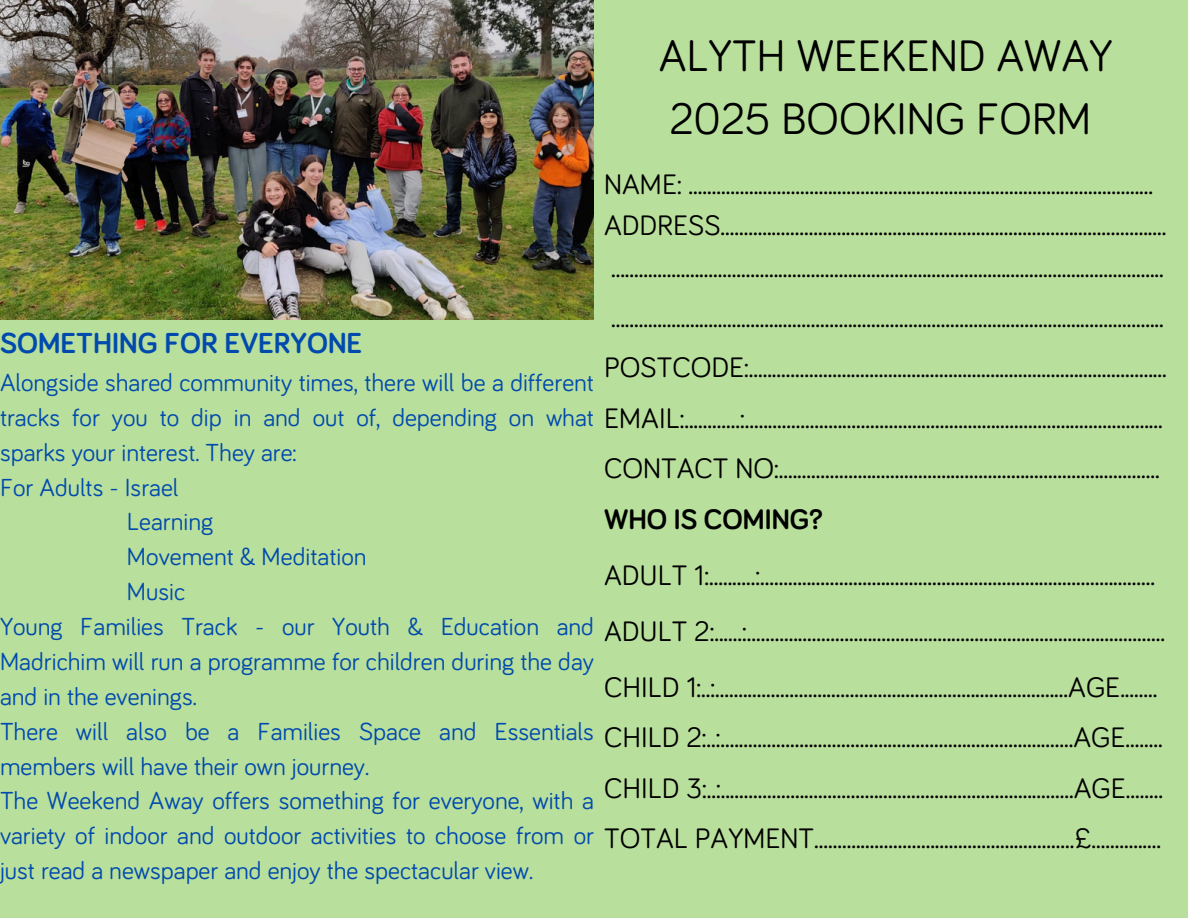
<style>
.page{position:relative;width:1188px;height:918px;background:#b9df9c}
.page>*{position:absolute;margin:0;border:0;box-sizing:border-box;transform-origin:0 0}
.t1{font:45.45px/63px "Bariol";color:#000}
.t2{font:700 29.85px "Bariol";color:#004aad}
.t3{font:29.1px "Bariol";color:#000}
.t4{font:700 29.1px "Bariol";color:#000}
.t5{font:25.35px/34.8px "Bariol";color:#004aad;text-align:justify}
</style>
<div class="page">
<img style="left:0;top:0;width:594px;height:320px">
<h1 class="t1" style="left:659px;top:26px;width:456px">ALYTH WEEKEND AWAY<br>2025 BOOKING FORM</h1>
<h3 class="t3" style="left:604px;top:171px;width:551px">NAME: ....................................................................................................</h3>
<h3 class="t3" style="left:604px;top:212px;width:564px">ADDRESS................................................................................................</h3>
<p class="t3" style="left:611px;top:254px;width:554px">.......................................................................................................................</p>
<p class="t2" style="left:0;top:329px;width:364px">SOMETHING FOR EVERYONE</p>
<h2 class="t5" style="left:0;top:366px;width:595px">Alongside shared community times, there will be a different tracks for you to dip in and out of, depending on what sparks your interest. They are:</h2>
<p class="t5" style="left:0;top:471px;width:180px">For Adults - Israel</p>
<p class="t5" style="left:127px;top:506px;width:88px">Learning</p>
<p class="t5" style="left:127px;top:541px;width:241px">Movement &amp; Meditation</p>
<p class="t5" style="left:127px;top:576px;width:60px">Music</p>
<p class="t5" style="left:0;top:610px;width:595px">Young Families Track - our Youth &amp; Education and Madrichim will run a programme for children during the day and in the evenings.</p>
<p class="t5" style="left:0;top:715px;width:595px">There will also be a Families Space and Essentials members will have their own journey.</p>
<p class="t5" style="left:0;top:785px;width:595px">The Weekend Away offers something for everyone, with a variety of indoor and outdoor activities to choose from or just read a newspaper and enjoy the spectacular view.</p>
<p class="t3" style="left:611px;top:304px;width:554px">.......................................................................................................................</p>
<h3 class="t3" style="left:604px;top:354px;width:564px">POSTCODE:..........................................................................................</h3>
<h3 class="t3" style="left:604px;top:405px;width:560px">EMAIL:............:..........................................................................................</h3>
<h3 class="t3" style="left:604px;top:455px;width:557px">CONTACT NO:..................................................................................</h3>
<h2 class="t4" style="left:604px;top:506px;width:220px">WHO IS COMING?</h2>
<h3 class="t3" style="left:604px;top:562px;width:553px">ADULT 1:..........:.....................................................................................</h3>
<h3 class="t3" style="left:604px;top:618px;width:562px">ADULT 2:......:..........................................................................................</h3>
<h3 class="t3" style="left:604px;top:674px;width:555px">CHILD 1:..:............................................................................AGE........</h3>
<h3 class="t3" style="left:604px;top:724px;width:560px">CHILD 2:..:............................................................................AGE........</h3>
<h3 class="t3" style="left:604px;top:775px;width:560px">CHILD 3:..:............................................................................AGE........</h3>
<h3 class="t3" style="left:604px;top:825px;width:559px">TOTAL PAYMENT........................................................£...............</h3>
</div>
